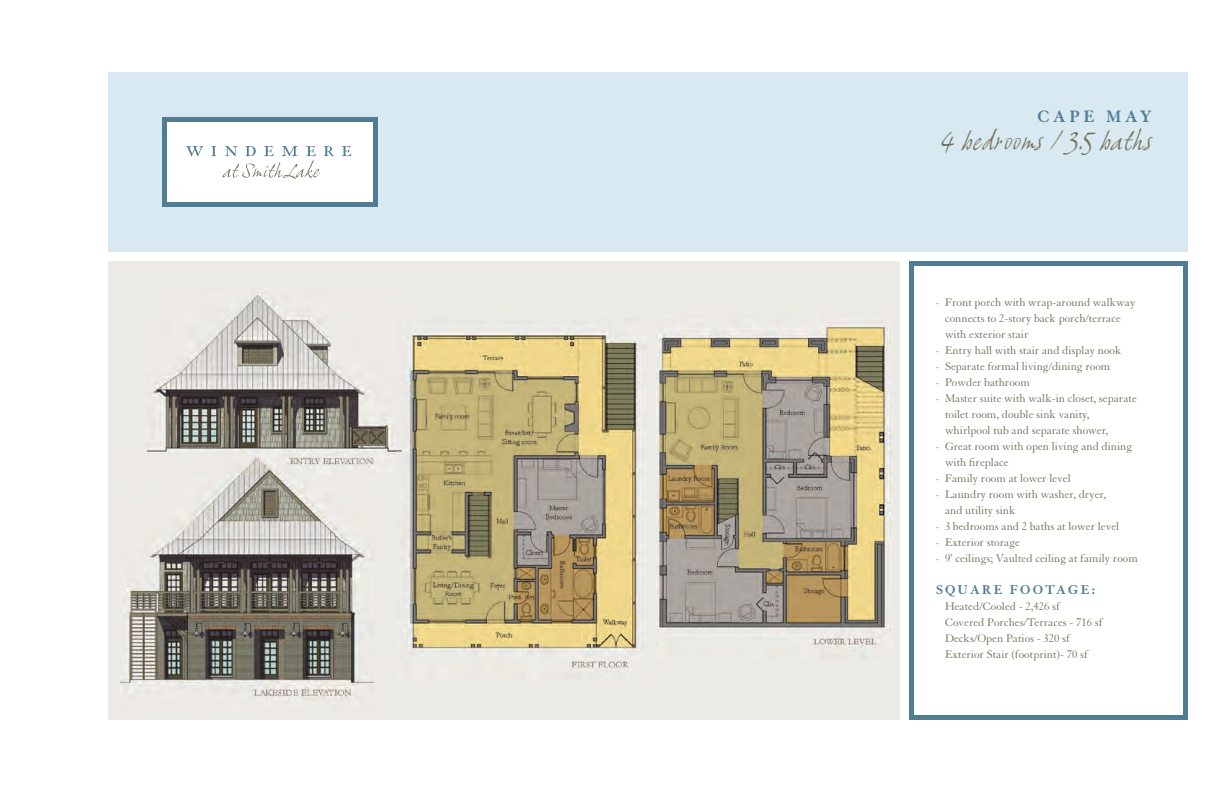
<style>
.page{position:relative;width:1224px;height:792px;background:#fff}
.page>*{position:absolute;margin:0;border:0;box-sizing:border-box;transform-origin:0 0}
.t1{font:italic 26px "Grimshaw Hand ITC";color:#72705b}
.t2{font:700 18px "Granjon";letter-spacing:.2em;color:#507c94}
.t3{font:700 14px "Granjon";letter-spacing:.15em;color:#507c94}
.t4{font:12px/16px "Granjon";color:#72705b}
</style>
<div class="page">
<div style="left:108px;top:261px;width:792px;height:459px;background:#ebeae5"></div>
<svg style="left:909px;top:261px;width:279px;height:459px"></svg>
<div style="left:108px;top:72px;width:1080px;height:180px;background:#d8e9f1"></div>
<img style="left:404px;top:332px;width:237px;height:336px">
<img style="left:657px;top:324px;width:235px;height:323px">
<img style="left:147px;top:295px;width:250px;height:161px">
<img style="left:120px;top:474px;width:254px;height:226px">
<img style="left:147px;top:454px;width:227px;height:20px">
<svg style="left:162px;top:117px;width:216px;height:90px;background:#dde5e9"></svg>
<h2 class="t2" style="left:1037px;top:106px;width:116px">CAPE MAY</h2>
<h1 class="t1" style="left:941px;top:124px;width:213px">4 bedrooms / 3.5 baths</h1>
<p class="t4" style="left:936px;top:294px;width:201px">· Front porch with wrap-around walkway</p>
<p class="t4" style="left:945px;top:310px;width:177px">connects to 2-story back porch/terrace</p>
<p class="t4" style="left:945px;top:326px;width:85px">with exterior stair</p>
<p class="t4" style="left:936px;top:342px;width:187px">· Entry hall with stair and display nook</p>
<p class="t4" style="left:936px;top:358px;width:176px">· Separate formal living/dining room</p>
<p class="t4" style="left:936px;top:374px;width:96px">· Powder bathroom</p>
<p class="t4" style="left:936px;top:390px;width:202px">· Master suite with walk-in closet, separate</p>
<p class="t4" style="left:945px;top:406px;width:146px">toilet room, double sink vanity,</p>
<p class="t4" style="left:945px;top:422px;width:165px">whirlpool tub and separate shower,</p>
<p class="t4" style="left:936px;top:438px;width:198px">· Great room with open living and dining</p>
<p class="t4" style="left:945px;top:454px;width:65px">with fireplace</p>
<p class="t4" style="left:936px;top:470px;width:136px">· Family room at lower level</p>
<p class="t4" style="left:936px;top:486px;width:172px">· Laundry room with washer, dryer,</p>
<p class="t4" style="left:945px;top:502px;width:72px">and utility sink</p>
<p class="t4" style="left:936px;top:518px;width:185px">· 3 bedrooms and 2 baths at lower level</p>
<p class="t4" style="left:936px;top:534px;width:86px">· Exterior storage</p>
<p class="t4" style="left:936px;top:550px;width:204px">· 9’ ceilings; Vaulted ceiling at family room</p>
<p class="t3" style="left:936px;top:582px;width:160px">SQUARE FOOTAGE:</p>
<p class="t4" style="left:945px;top:598px;width:159px">Heated/Cooled - 2,426 sf<br>Covered Porches/Terraces - 716 sf<br>Decks/Open Patios - 320 sf<br>Exterior Stair (footprint)- 70 sf</p>
</div>
